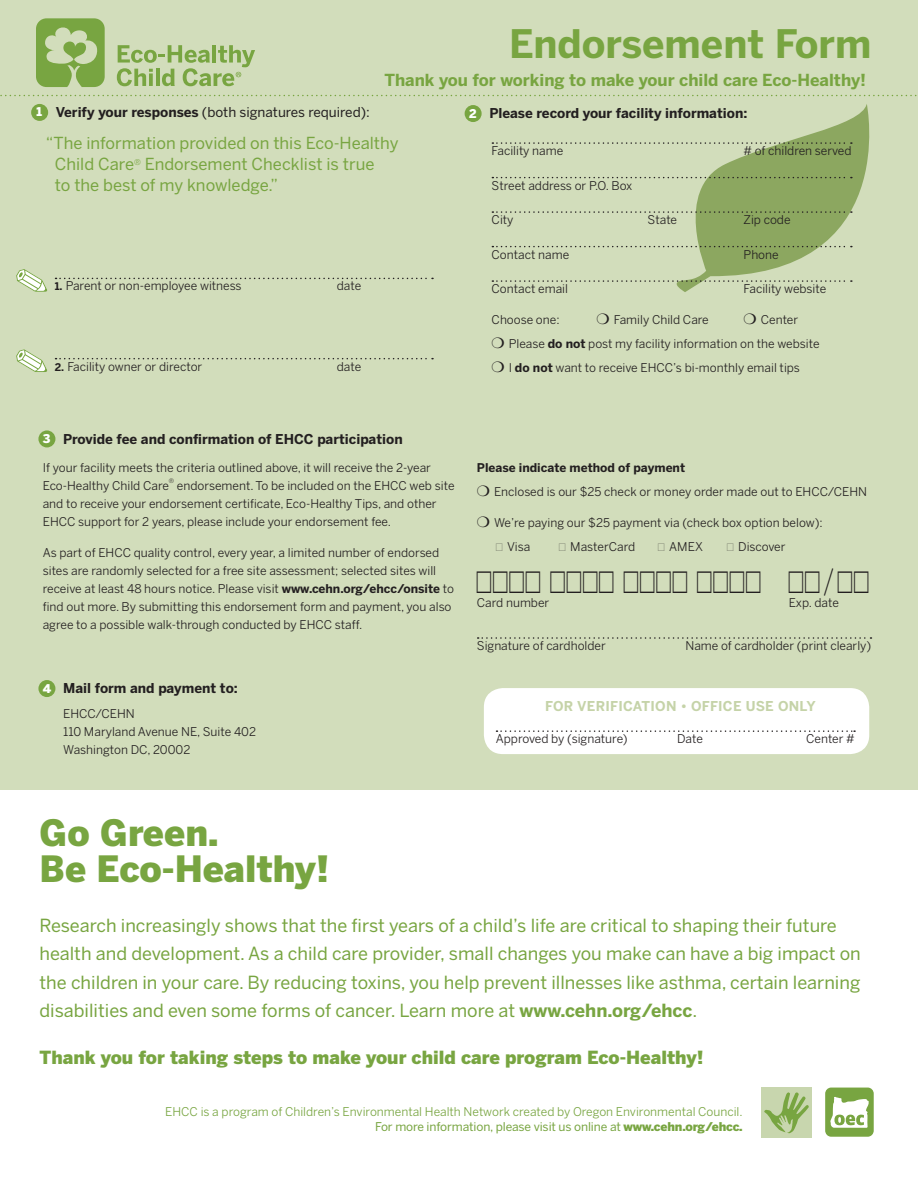
<style>
.page{position:relative;width:918px;height:1188px;background:#fff}
.page>*{position:absolute;margin:0;border:0;box-sizing:border-box;transform-origin:0 0}
.t1{font:700 39px "Benton Sans";color:#78a541}
.t2{font:900 36px "Benton Sans";color:#78a541}
.t3{font:36px "Courier New";color:#231f20;scale:.67 1}
.t4{font:18px/28.5px "Benton Sans";color:#78a541}
.t5{font:900 18px "Benton Sans";color:#78a541}
.t6{font:16.5px/21px "Benton Sans";color:#78a541}
.t7{font:700 16.5px "Benton Sans";color:#78a541}
.t8{font:700 13.5px "Benton Sans";color:#231f20}
.t9{font:13.5px "Benton Sans";color:#231f20}
.t10{font:700 13.5px "Benton Sans";letter-spacing:.02em;color:#c5d3a8}
.t11{font:12px/18px "Benton Sans";color:#231f20}
.t12{font:12px/15px "Benton Sans";color:#78a541;text-align:right}
.t13{font:900 12px "Benton Sans";color:#fff}
.t14{font:6.15px "Benton Sans";color:#231f20}
.s1{font-weight:700}
.s2{font-weight:700;font-size:10.5px}
.s3{font-family:"Century Gothic"}
.s4{font-style:inherit}
.s5{font-weight:900}
</style>
<div class="page">
<div style="left:0;top:0;width:918px;height:432px;background:#d2ddbb"></div>
<svg style="left:492px;top:104px;width:378px;height:188px"></svg>
<svg style="left:56px;top:278px;width:377px;height:1px"></svg>
<svg style="left:56px;top:358px;width:377px;height:1px"></svg>
<div style="left:31px;top:104px;width:17px;height:17px;background:#78a541;border-radius:50%"></div>
<div style="left:465px;top:105px;width:17px;height:17px;background:#78a541;border-radius:50%"></div>
<svg style="left:0;top:95px;width:917px;height:1px"></svg>
<svg style="left:16px;top:349px;width:31px;height:23px"></svg>
<svg style="left:16px;top:269px;width:31px;height:23px"></svg>
<svg style="left:36px;top:18px;width:69px;height:69px"></svg>
<svg style="left:117px;top:45px;width:138px;height:41px"></svg>
<div style="left:0;top:430px;width:918px;height:359px;background:#d2ddbb"></div>
<div style="left:38px;top:430px;width:17px;height:17px;background:#78a541;border-radius:50%"></div>
<svg style="left:478px;top:637px;width:393px;height:2px"></svg>
<div style="left:38px;top:680px;width:17px;height:17px;background:#78a541;border-radius:50%"></div>
<div style="left:484px;top:688px;width:385px;height:66px;background:#fff;border-radius:19px"></div>
<svg style="left:496px;top:730px;width:359px;height:2px"></svg>
<svg style="left:825px;top:1088px;width:49px;height:49px"></svg>
<div style="left:762px;top:1088px;width:50px;height:50px;background:#c8d6ae"></div>
<svg style="left:764px;top:1092px;width:45px;height:41px"></svg>
<p class="t1" style="left:509px;top:20px;width:364px">Endorsement Form</p>
<p class="t7" style="left:384px;top:71px;width:483px">Thank you for working to make your child care Eco-Healthy!</p>
<p class="t13" style="left:37px;top:105px;width:7px">1</p>
<p class="t9" style="left:56px;top:104px;width:316px"><span class="s1">Verify your responses</span> (both signatures required):</p>
<p class="t13" style="left:469px;top:106px;width:9px">2</p>
<p class="t8" style="left:489px;top:105px;width:259px">Please record your facility information:</p>
<p class="t6" style="left:55px;top:132px;width:345px;text-indent:-9px">“The information provided on this Eco-Healthy<br>Child Care<sup>®</sup> Endorsement Checklist is true<br>to the best of my knowledge.”</p>
<p class="t11" style="left:55px;top:277px;width:188px"><span class="s2">1.</span> Parent or non-employee witness</p>
<p class="t11" style="left:337px;top:277px;width:26px">date</p>
<p class="t11" style="left:55px;top:357px;width:149px"><span class="s2">2.</span> Facility owner or director</p>
<p class="t11" style="left:337px;top:357px;width:26px">date</p>
<p class="t11" style="left:492px;top:142px;width:73px">Facility name</p>
<p class="t11" style="left:744px;top:142px;width:110px"># of children served</p>
<p class="t11" style="left:492px;top:176px;width:142px">Street address or P.O. Box</p>
<p class="t11" style="left:492px;top:211px;width:23px">City</p>
<p class="t11" style="left:648px;top:211px;width:31px">State</p>
<p class="t11" style="left:744px;top:211px;width:49px">Zip code</p>
<p class="t11" style="left:492px;top:245px;width:79px">Contact name</p>
<p class="t11" style="left:744px;top:245px;width:37px">Phone</p>
<p class="t11" style="left:492px;top:280px;width:78px">Contact email</p>
<p class="t11" style="left:744px;top:280px;width:84px">Facility website</p>
<p class="t11" style="left:492px;top:310px;width:70px">Choose one:</p>
<p class="t11" style="left:614px;top:310px;width:96px">Family Child Care</p>
<p class="t11" style="left:761px;top:310px;width:39px">Center</p>
<p class="t11" style="left:509px;top:334px;width:312px">Please <span class="s1">do not</span> post my facility information on the website</p>
<p class="t11" style="left:509px;top:358px;width:293px">I <span class="s1">do not</span> want to receive EHCC’s bi-monthly email tips</p>
<p class="t13" style="left:43px;top:431px;width:9px">3</p>
<p class="t8" style="left:63px;top:431px;width:341px">Provide fee and confirmation of EHCC participation</p>
<p class="t11" style="left:43px;top:458px;width:390px">If your facility meets the criteria outlined above, it will receive the 2-year<br>Eco-Healthy Child Care</p>
<p class="t14" style="left:169px;top:478px;width:7px">®</p>
<p class="t11" style="left:43px;top:476px;width:413px;text-indent:134px">endorsement. To be included on the EHCC web site and to receive your endorsement certificate, Eco-Healthy Tips, and other<br>EHCC support for 2 years, please include your endorsement fee.</p>
<p class="t11" style="left:43px;top:544px;width:413px">As part of EHCC quality control, every year, a limited number of endorsed sites are randomly selected for a free site assessment; selected sites will receive at least 48 hours notice. Please visit <span class="s1">www.cehn.org/ehcc/onsite</span> to find out more. By submitting this endorsement form and payment, you also agree to a possible walk-through conducted by EHCC staff.</p>
<p class="t13" style="left:43px;top:681px;width:10px">4</p>
<p class="t8" style="left:63px;top:680px;width:176px">Mail form and payment to:</p>
<p class="t11" style="left:63px;top:705px;width:194px">EHCC/CEHN<br>110 Maryland Avenue NE, Suite 402<br>Washington DC, 20002</p>
<p class="t11" style="left:494px;top:455px;width:374px;line-height:24px;text-indent:-17px"><span class="s1">Please indicate method of payment<br></span>Enclosed is our $25 check or money order made out to EHCC/CEHN</p>
<p class="t11" style="left:494px;top:513px;width:330px">We’re paying our $25 payment via (check box option below):</p>
<p class="t11" style="left:495px;top:537px;width:37px"><span class="s3">○</span> Visa</p>
<p class="t11" style="left:558px;top:537px;width:79px"><span class="s3">○</span> MasterCard</p>
<p class="t11" style="left:657px;top:537px;width:47px"><span class="s3">○</span> AMEX</p>
<p class="t11" style="left:726px;top:537px;width:61px"><span class="s3">○</span> Discover</p>
<p class="t3" style="left:477px;top:560px;width:586px">□ □ □ □ □ □ □ □ □ □ □ □ □ □ □ □ □ □ / □ □</p>
<p class="t11" style="left:477px;top:593px;width:74px">Card number</p>
<p class="t11" style="left:789px;top:593px;width:51px">Exp. date</p>
<p class="t11" style="left:477px;top:637px;width:130px">Signature of cardholder</p>
<p class="t11" style="left:685px;top:637px;width:187px">Name of cardholder (print clearly)</p>
<p class="t10" style="left:545px;top:698px;width:272px">FOR VERIFICATION • OFFICE USE ONLY</p>
<p class="t11" style="left:496px;top:730px;width:133px">Approved by (signature)</p>
<p class="t11" style="left:677px;top:730px;width:27px">Date</p>
<p class="t11" style="left:806px;top:730px;width:50px">Center #</p>
<p class="t2" style="left:39px;top:811px;width:181px">Go Green.</p>
<p class="t2" style="left:39px;top:847px;width:291px">Be Eco-Healthy!</p>
<p class="t4" style="left:39px;top:911px;width:823px">Research increasingly shows that the first years of a child’s life are critical to shaping their future health and development. As a child care provider, small changes you make can have a big impact on the children in your care. By reducing toxins, you help prevent illnesses like asthma, certain learning disabilities and even some forms of cancer. Learn more at <span class="s1">www.cehn.org/ehcc</span>.</p>
<p class="t5" style="left:39px;top:1047px;width:666px">Thank you for taking steps to make your child care program Eco-Healthy!</p>
<p class="t12" style="left:165px;top:1104px;width:579px">EHCC is a program of Children’s Environmental Health Network created by Oregon Environmental Council.<br><span class="s4">For more information, please visit us online at</span> <span class="s5">www.cehn.org/ehcc.</span></p>
</div>
